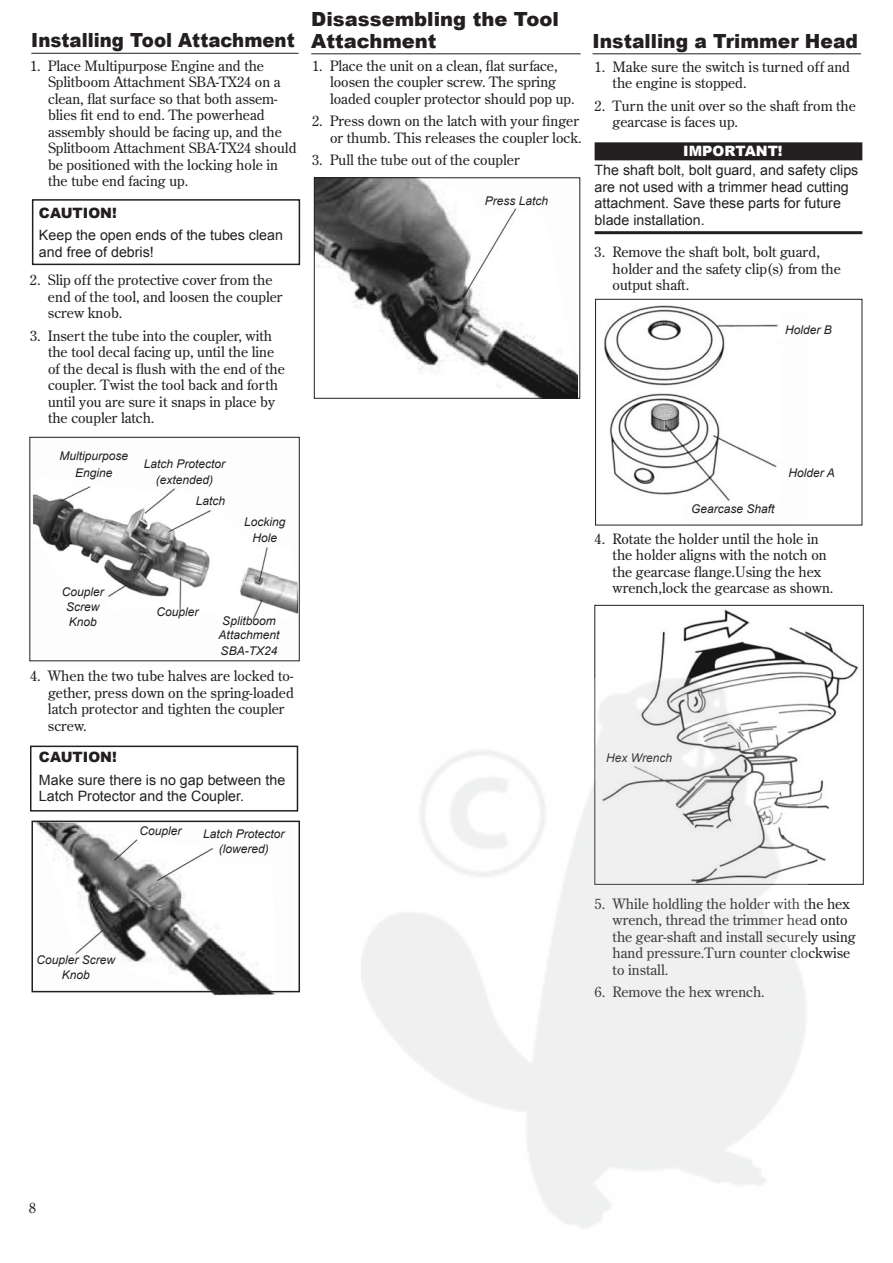
<style>
.page{position:relative;width:893px;height:1263px;background:#fff}
.page>*{position:absolute;margin:0;border:0;box-sizing:border-box;transform-origin:0 0}
.t1{font:900 19.5px/21px "Arial";color:#231f20}
.t2{font:900 19.5px "Arial";color:#231f20;scale:.93 1}
.t3{font:900 19.5px "Arial";color:#231f20;scale:.96 1}
.t4{font:14.25px/16.5px "Century Old Style Std";color:#231f20}
.t5{font:14.25px/16.5px "Arial";color:#231f20}
.t6{font:900 14.25px "Arial";color:#231f20}
.t7{font:900 14.25px "Arial";color:#fff}
.t8{font:italic 12px/15px "Arial";color:#231f20;text-align:center}
</style>
<div class="page">
<img style="left:658px;top:609px;width:201px;height:256px">
<img style="left:604px;top:305px;width:174px;height:196px">
<img style="left:316px;top:179px;width:262px;height:218px">
<img style="left:31px;top:823px;width:261px;height:173px">
<img style="left:29px;top:436px;width:271px;height:226px">
<hr style="left:31px;top:53px;width:267px;height:1px;background:#231f20">
<hr style="left:311px;top:53px;width:269px;height:1px;background:#231f20">
<hr style="left:592px;top:53px;width:269px;height:1px;background:#231f20">
<div style="left:595px;top:142px;width:267px;height:18px;background:#231f20"></div>
<hr style="left:595px;top:231px;width:267px;height:3px;background:#231f20">
<div style="left:32px;top:199px;width:268px;height:66px;border:2px solid #231f20"></div>
<div style="left:30px;top:746px;width:268px;height:65px;border:2px solid #231f20"></div>
<div style="left:29px;top:437px;width:271px;height:224px;border:1px solid #231f20"></div>
<div style="left:595px;top:299px;width:267px;height:226px;border:1px solid #231f20"></div>
<div style="left:314px;top:177px;width:266px;height:222px;border:1px solid #231f20"></div>
<div style="left:32px;top:820px;width:268px;height:172px;border:2px solid #231f20"></div>
<img style="left:361px;top:678px;width:447px;height:551px">
<h1 class="t2" style="left:31px;top:26px;width:285px">Installing Tool Attachment</h1>
<p class="t4" style="left:48px;top:57px;width:250px;text-indent:-18px">1. Place Multipurpose Engine and the Splitboom Attachment SBA-TX24 on a clean, flat surface so that both assem&shy;blies fit end to end. The powerhead assembly should be facing up, and the Splitboom Attachment SBA-TX24 should be positioned with the locking hole in the tube end facing up.</p>
<p class="t6" style="left:39px;top:202px;width:79px">CAUTION!</p>
<p class="t5" style="left:39px;top:227px;width:246px">Keep the open ends of the tubes clean and free of debris!</p>
<p class="t4" style="left:48px;top:271px;width:236px;text-indent:-18px">2. Slip off the protective cover from the end of the tool, and loosen the coupler screw knob.</p>
<p class="t4" style="left:48px;top:327px;width:238px;text-indent:-18px">3. Insert the tube into the coupler, with the tool decal facing up, until the line of the decal is flush with the end of the coupler. Twist the tool back and forth until you are sure it snaps in place by the coupler latch.</p>
<p class="t8" style="left:59px;top:448px;width:70px;line-height:16.5px">Multipurpose<br>Engine</p>
<p class="t8" style="left:144px;top:455px;width:83px;line-height:16.5px">Latch Protector (extended)</p>
<p class="t8" style="left:62px;top:584px;width:44px">Coupler<br>Screw<br>Knob</p>
<p class="t8" style="left:196px;top:494px;width:31px">Latch</p>
<p class="t8" style="left:244px;top:513px;width:43px;line-height:16.5px">Locking<br>Hole</p>
<p class="t8" style="left:156px;top:605px;width:44px">Coupler</p>
<p class="t8" style="left:219px;top:614px;width:62px;line-height:13.5px">Splitboom<br>Attachment</p>
<p class="t8" style="left:221px;top:644px;width:58px">SBA-TX24</p>
<p class="t4" style="left:48px;top:667px;width:247px;text-indent:-18px">4. When the two tube halves are locked to&shy;gether, press down on the spring-loaded latch protector and tighten the coupler screw.</p>
<p class="t6" style="left:39px;top:747px;width:79px">CAUTION!</p>
<p class="t5" style="left:39px;top:771px;width:248px">Make sure there is no gap between the<br>Latch Protector and the Coupler.</p>
<p class="t8" style="left:139px;top:823px;width:44px">Coupler</p>
<p class="t8" style="left:203px;top:827px;width:83px">Latch Protector (lowered)</p>
<h1 class="t1" style="left:311px;top:8px;width:249px">Disassembling the Tool<br>Attachment</h1>
<p class="t4" style="left:330px;top:57px;width:246px;text-indent:-18px">1. Place the unit on a clean, flat surface, loosen the coupler screw. The spring loaded coupler protector should pop up.</p>
<p class="t4" style="left:312px;top:113px;width:271px;text-align:right">2. Press down on the latch with your finger or thumb. This releases the coupler lock.</p>
<p class="t4" style="left:312px;top:152px;width:209px">3. Pull the tube out of the coupler</p>
<p class="t8" style="left:485px;top:194px;width:65px">Press Latch</p>
<h1 class="t3" style="left:592px;top:26px;width:278px">Installing a Trimmer Head</h1>
<p class="t4" style="left:613px;top:58px;width:239px;text-indent:-18px">1. Make sure the switch is turned off and the engine is stopped.</p>
<p class="t4" style="left:613px;top:97px;width:245px;text-indent:-18px">2. Turn the unit over so the shaft from the gearcase is faces up.</p>
<p class="t7" style="left:683px;top:140px;width:101px">IMPORTANT!</p>
<p class="t5" style="left:595px;top:162px;width:265px">The shaft bolt, bolt guard, and safety clips are not used with a trimmer head cutting attachment. Save these parts for future blade installation.</p>
<p class="t4" style="left:613px;top:244px;width:230px;text-indent:-18px">3. Remove the shaft bolt, bolt guard, holder and the safety clip(s) from the output shaft.</p>
<p class="t8" style="left:785px;top:322px;width:48px">Holder B</p>
<p class="t8" style="left:691px;top:501px;width:85px">Gearcase Shaft</p>
<p class="t8" style="left:788px;top:465px;width:48px">Holder A</p>
<p class="t4" style="left:613px;top:530px;width:222px;text-indent:-18px">4. Rotate the holder until the hole in the holder aligns with the notch on the gearcase flange.Using the hex wrench,lock the gearcase as shown.</p>
<p class="t8" style="left:606px;top:750px;width:68px">Hex Wrench</p>
<p class="t8" style="left:36px;top:953px;width:80px">Coupler Screw<br>Knob</p>
<p class="t4" style="left:613px;top:895px;width:245px;text-indent:-18px">5. While holdling the holder with the hex wrench, thread the trimmer head onto the gear-shaft and install securely using hand pressure.Turn counter clockwise to install.</p>
<p class="t4" style="left:595px;top:983px;width:172px">6. Remove the hex wrench.</p>
<p class="t4" style="left:29px;top:1199px;width:9px">8</p>
</div>
